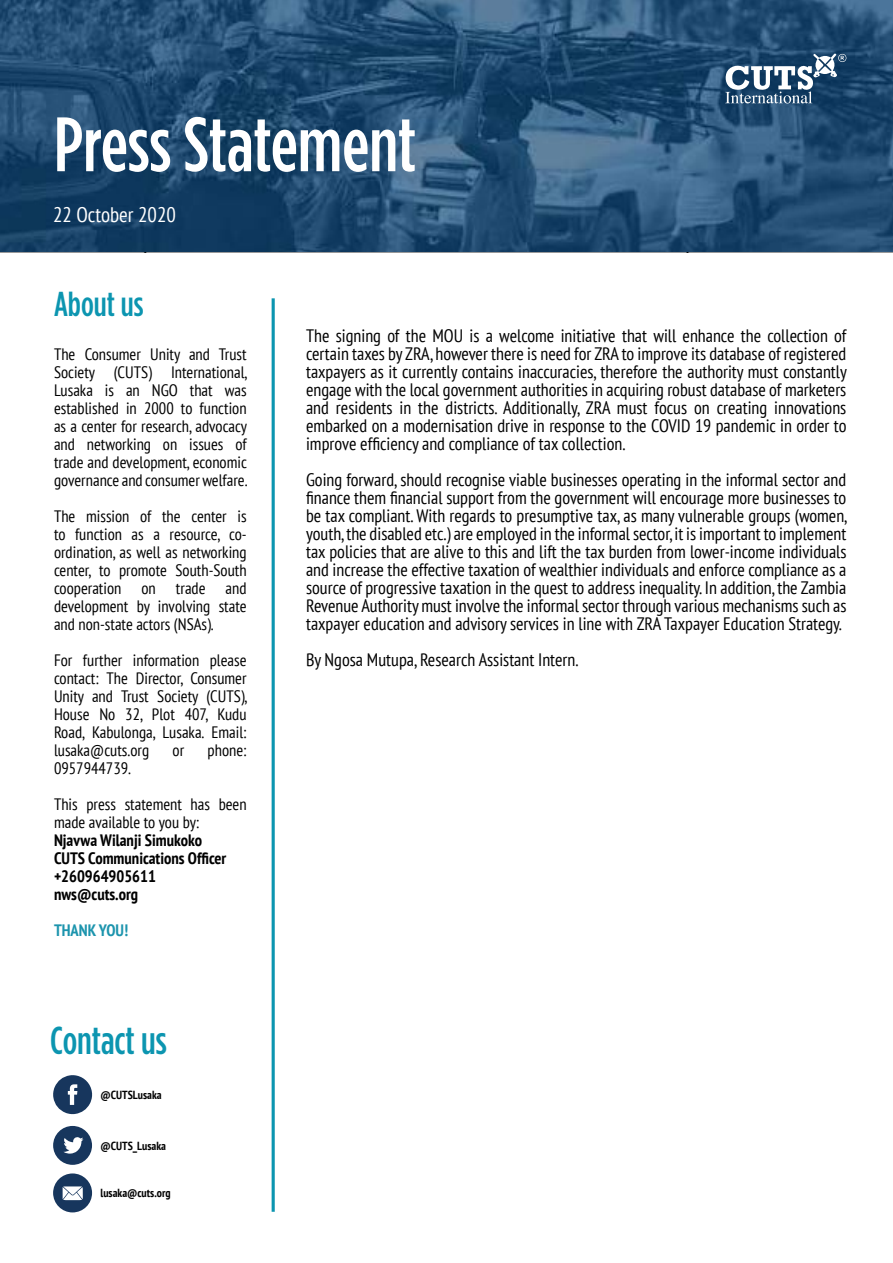
<style>
.page{position:relative;width:893px;height:1263px;background:#fff}
.page>*{position:absolute;margin:0;border:0;box-sizing:border-box;transform-origin:0 0}
.t1{font:500 76.95px "Gotham Condensed";color:#fff}
.t2{font:500 39px "Gotham Condensed";color:#0c95b0}
.t3{font:500 34.5px "Gotham Condensed";color:#0c95b0}
.t4{font:condensed 21px "PT Sans";color:#fff}
.t5{font:condensed 18px/18px "PT Sans";color:#000;text-align:justify}
.t6{font:condensed 16.5px/18px "PT Sans";color:#000;text-align:justify}
.t7{font:700 condensed 16.5px/18px "PT Sans";color:#000}
.t8{font:700 condensed 16.5px "PT Sans";color:#1c94ad}
.t9{font:700 condensed 11.7px "PT Sans";color:#000}
</style>
<div class="page">
<img style="left:0;top:0;width:893px;height:251px">
<hr style="left:272px;top:298px;width:3px;height:914px;background:#0c95b0">
<svg style="left:53px;top:1075px;width:39px;height:39px"></svg>
<svg style="left:53px;top:1126px;width:39px;height:39px"></svg>
<svg style="left:53px;top:1173px;width:39px;height:39px"></svg>
<svg style="left:724px;top:53px;width:122px;height:51px"></svg>
<h1 class="t1" style="left:54px;top:102px;width:364px">Press Statement</h1>
<p class="t4" style="left:53px;top:201px;width:124px">22 October 2020</p>
<h3 class="t3" style="left:54px;top:285px;width:91px">About us</h3>
<p class="t6" style="left:54px;top:345px;width:195px">The Consumer Unity and Trust Society (CUTS) International, Lusaka is an NGO that was established in 2000 to function as a center for research, advocacy and networking on issues of trade and development, economic governance and consumer welfare.</p>
<p class="t6" style="left:54px;top:507px;width:194px">The mission of the center is to function as a resource, co&shy;ordination, as well as networking center, to promote South-South cooperation on trade and development by involving state and non-state actors (NSAs).</p>
<p class="t6" style="left:54px;top:651px;width:195px">For further information please contact: The Director, Consumer Unity and Trust Society (CUTS), House No 32, Plot 407, Kudu Road, Kabulonga, Lusaka. Email: lusaka@cuts.org</p>
<p class="t6" style="left:173px;top:741px;width:13px">or</p>
<p class="t6" style="left:208px;top:741px;width:41px">phone:</p>
<p class="t6" style="left:54px;top:750px;width:194px;line-height:36px">0957944739.<br>This press statement has been</p>
<p class="t6" style="left:54px;top:813px;width:147px">made available to you by:</p>
<p class="t7" style="left:54px;top:831px;width:174px">Njavwa Wilanji Simukoko<br>CUTS Communications Officer +260964905611 nws@cuts.org</p>
<p class="t8" style="left:54px;top:919px;width:76px">THANK YOU!</p>
<h2 class="t2" style="left:50px;top:1018px;width:118px">Contact us</h2>
<p class="t9" style="left:101px;top:1087px;width:63px">@CUTSLusaka</p>
<p class="t9" style="left:101px;top:1138px;width:67px">@CUTS_Lusaka</p>
<p class="t9" style="left:101px;top:1186px;width:72px">lusaka@cuts.org</p>
<p class="t5" style="left:306px;top:326px;width:542px">The signing of the MOU is a welcome initiative that will enhance the collection of certain taxes by ZRA, however there is need for ZRA to improve its database of registered taxpayers as it currently contains inaccuracies, therefore the authority must constantly engage with the local government authorities in acquiring robust database of marketers and residents in the districts. Additionally, ZRA must focus on creating innovations embarked on a modernisation drive in response to the COVID 19 pandemic in order to improve efficiency and compliance of tax collection.</p>
<p class="t5" style="left:306px;top:470px;width:543px">Going forward, should recognise viable businesses operating in the informal sector and finance them financial support from the government will encourage more businesses to be tax compliant. With regards to presumptive tax, as many vulnerable groups (women, youth, the disabled etc.) are employed in the informal sector, it is important to implement tax policies that are alive to this and lift the tax burden from lower-income individuals and increase the effective taxation of wealthier individuals and enforce compliance as a source of progressive taxation in the quest to address inequality. In addition, the Zambia Revenue Authority must involve the informal sector through various mechanisms such as taxpayer education and advisory services in line with ZRA Taxpayer Education Strategy.</p>
<p class="t5" style="left:306px;top:650px;width:274px">By Ngosa Mutupa, Research Assistant Intern.</p>
</div>
